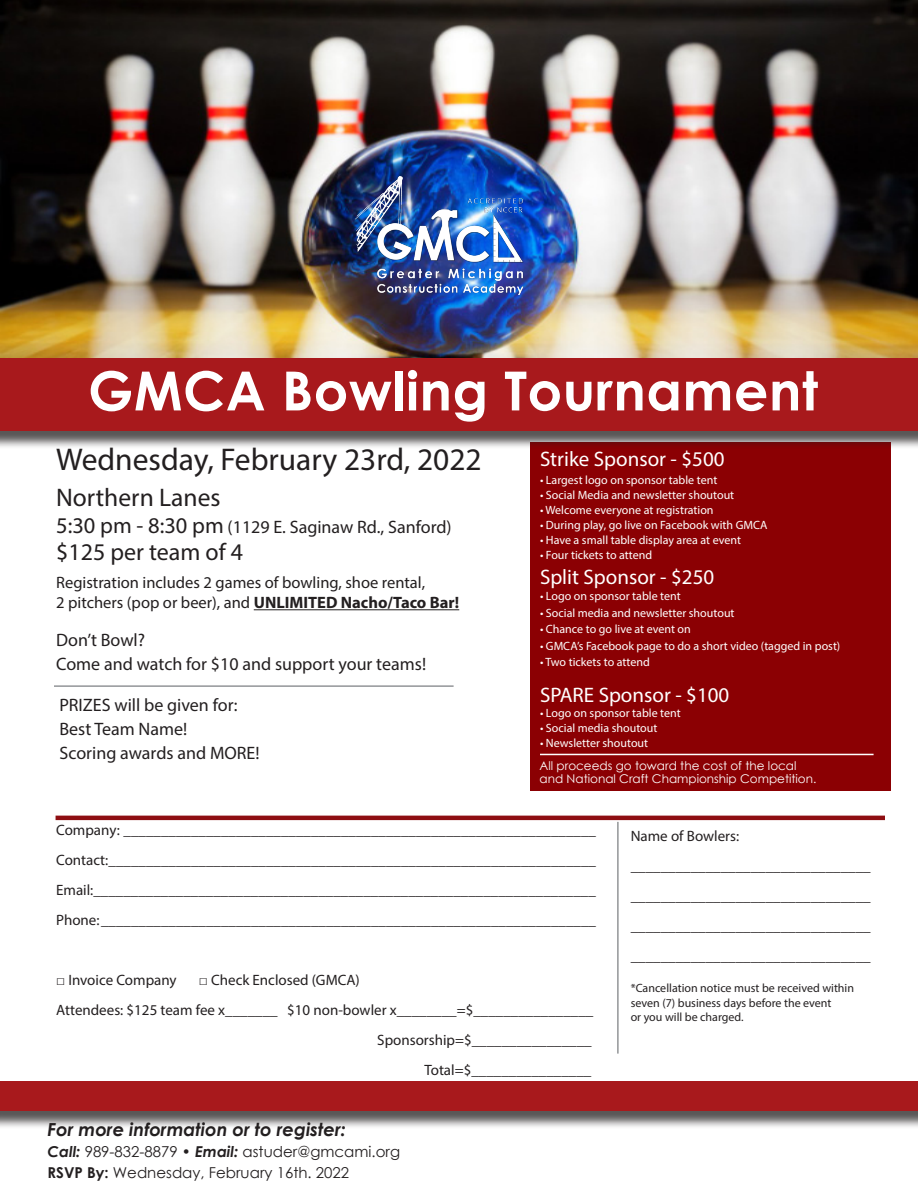
<style>
.page{position:relative;width:918px;height:1188px;background:#fff}
.page>*{position:absolute;margin:0;border:0;box-sizing:border-box;transform-origin:0 0}
.t1{font:700 54px "Century Gothic";letter-spacing:.01em;color:#fff}
.t2{font:31.5px "Myriad Pro";color:#231f20}
.t3{font:25.5px "Myriad Pro";color:#231f20}
.t4{font:24px "Myriad Pro";color:#231f20}
.t5{font:21px "Myriad Pro";color:#fff}
.t6{font:18px "Myriad Pro";color:#231f20}
.t7{font:italic 700 18px "Century Gothic";color:#231f20}
.t8{font:16.5px/19.8px "Myriad Pro";color:#231f20}
.t9{font:15px/30px "Myriad Pro";color:#231f20;text-align:right}
.t10{font:15px "Century Gothic";color:#231f20}
.t11{font:12px "Myriad Pro";color:#fff}
.t12{font:12px "Myriad Pro";color:#231f20}
.t13{font:12px/13.5px "Century Gothic";color:#fff}
.s1{font-size:22.5px}
.s2{font-weight:700}
.s3{font-family:"Times New Roman"}
.s4{font-weight:700;font-style:italic}
</style>
<div class="page">
<div style="left:531px;top:443px;width:360px;height:348px;background:#8b0003"></div>
<hr style="left:254px;top:609px;width:205px;height:1px;background:#231f20">
<hr style="left:54px;top:685px;width:400px;height:2px;background:#939598">
<hr style="left:540px;top:754px;width:334px;height:1px;background:#fff">
<hr style="left:617px;top:822px;width:2px;height:232px;background:#939598">
<hr style="left:56px;top:816px;width:829px;height:4px;background:#8e0e12">
<div style="left:0;top:1083px;width:918px;height:46px;background:#231f20;opacity:.75"></div>
<div style="left:0;top:1081px;width:918px;height:30px;background:#a8191c"></div>
<div style="left:0;top:360px;width:918px;height:90px;background:#231f20;opacity:.75"></div>
<div style="left:0;top:358px;width:918px;height:73px;background:#a8191c"></div>
<img style="left:0;top:0;width:918px;height:358px">
<img style="left:356px;top:177px;width:169px;height:117px">
<p class="t1" style="left:88px;top:350px;width:732px">GMCA Bowling Tournament</p>
<p class="t2" style="left:56px;top:440px;width:427px">Wednesday, February 23rd, 2022</p>
<p class="t3" style="left:56px;top:482px;width:166px">Northern Lanes</p>
<p class="t6" style="left:56px;top:516px;width:397px"><span class="s1">5:30 pm - 8:30 pm</span> (1129 E. Saginaw Rd., Sanford)</p>
<p class="t4" style="left:56px;top:537px;width:189px">$125 per team of 4</p>
<p class="t8" style="left:56px;top:573px;width:405px">Registration includes 2 games of bowling, shoe rental,<br>2 pitchers (pop or beer), and <span class="s2">UNLIMITED Nacho/Taco Bar!</span></p>
<p class="t6" style="left:56px;top:629px;width:91px">Don’t Bowl?</p>
<p class="t6" style="left:56px;top:653px;width:371px">Come and watch for $10 and support your teams!</p>
<p class="t6" style="left:59px;top:694px;width:180px">PRIZES will be given for:</p>
<p class="t6" style="left:59px;top:718px;width:129px">Best Team Name!</p>
<p class="t6" style="left:59px;top:742px;width:202px">Scoring awards and MORE!</p>
<p class="t5" style="left:540px;top:446px;width:186px">Strike Sponsor - $500</p>
<p class="t11" style="left:540px;top:472px;width:179px">• Largest logo on sponsor table tent</p>
<p class="t11" style="left:540px;top:487px;width:196px">• Social Media and newsletter shoutout</p>
<p class="t11" style="left:540px;top:502px;width:175px">• Welcome everyone at registration</p>
<p class="t11" style="left:540px;top:517px;width:229px">• During play, go live on Facebook with GMCA</p>
<p class="t11" style="left:540px;top:532px;width:203px">• Have a small table display area at event</p>
<p class="t11" style="left:540px;top:547px;width:114px">• Four tickets to attend</p>
<p class="t5" style="left:540px;top:564px;width:176px">Split Sponsor - $250</p>
<p class="t11" style="left:540px;top:589px;width:142px">• Logo on sponsor table tent</p>
<p class="t11" style="left:540px;top:606px;width:196px">• Social media and newsletter shoutout</p>
<p class="t11" style="left:540px;top:622px;width:152px">• Chance to go live at event on</p>
<p class="t11" style="left:540px;top:639px;width:302px">• GMCA’s Facebook page to do a short video (tagged in post)</p>
<p class="t11" style="left:540px;top:655px;width:111px">• Two tickets to attend</p>
<p class="t5" style="left:540px;top:682px;width:191px">SPARE Sponsor - $100</p>
<p class="t11" style="left:540px;top:706px;width:142px">• Logo on sponsor table tent</p>
<p class="t11" style="left:540px;top:721px;width:119px">• Social media shoutout</p>
<p class="t11" style="left:540px;top:736px;width:110px">• Newsletter shoutout</p>
<p class="t13" style="left:540px;top:759px;width:278px">All proceeds go toward the cost of the local and National Craft Championship Competition.</p>
<p class="t9" style="left:56px;top:815px;width:541px">Company: _______________________________________________________________</p>
<p class="t9" style="left:56px;top:845px;width:541px">Contact:_________________________________________________________________</p>
<p class="t9" style="left:56px;top:875px;width:541px">Email:___________________________________________________________________</p>
<p class="t9" style="left:56px;top:905px;width:541px">Phone:__________________________________________________________________</p>
<p class="t9" style="left:56px;top:965px;width:122px"><span class="s3">□</span> Invoice Company</p>
<p class="t9" style="left:199px;top:965px;width:162px"><span class="s3">□</span> Check Enclosed (GMCA)</p>
<p class="t9" style="left:56px;top:995px;width:539px">Attendees: $125 team fee x_______ $10 non-bowler x________=$________________<br>Sponsorship=$________________<br>Total=$________________</p>
<p class="t7" style="left:48px;top:1116px;width:300px">For more information or to register:</p>
<p class="t10" style="left:48px;top:1141px;width:354px"><span class="s4">Call:</span> 989-832-8879 <span class="s4">• Email:</span> astuder@gmcami.org</p>
<p class="t10" style="left:48px;top:1162px;width:303px"><span class="s2">RSVP By:</span> Wednesday, February 16th. 2022</p>
<p class="t9" style="left:631px;top:821px;width:110px">Name of Bowlers:</p>
<p class="t9" style="left:631px;top:851px;width:241px">________________________________</p>
<p class="t9" style="left:631px;top:881px;width:241px">________________________________</p>
<p class="t9" style="left:631px;top:911px;width:241px">________________________________</p>
<p class="t9" style="left:631px;top:941px;width:241px">________________________________</p>
<p class="t12" style="left:631px;top:981px;width:225px">*Cancellation notice must be received within</p>
<p class="t12" style="left:631px;top:995px;width:202px">seven (7) business days before the event</p>
<p class="t12" style="left:631px;top:1010px;width:115px">or you will be charged.</p>
</div>
